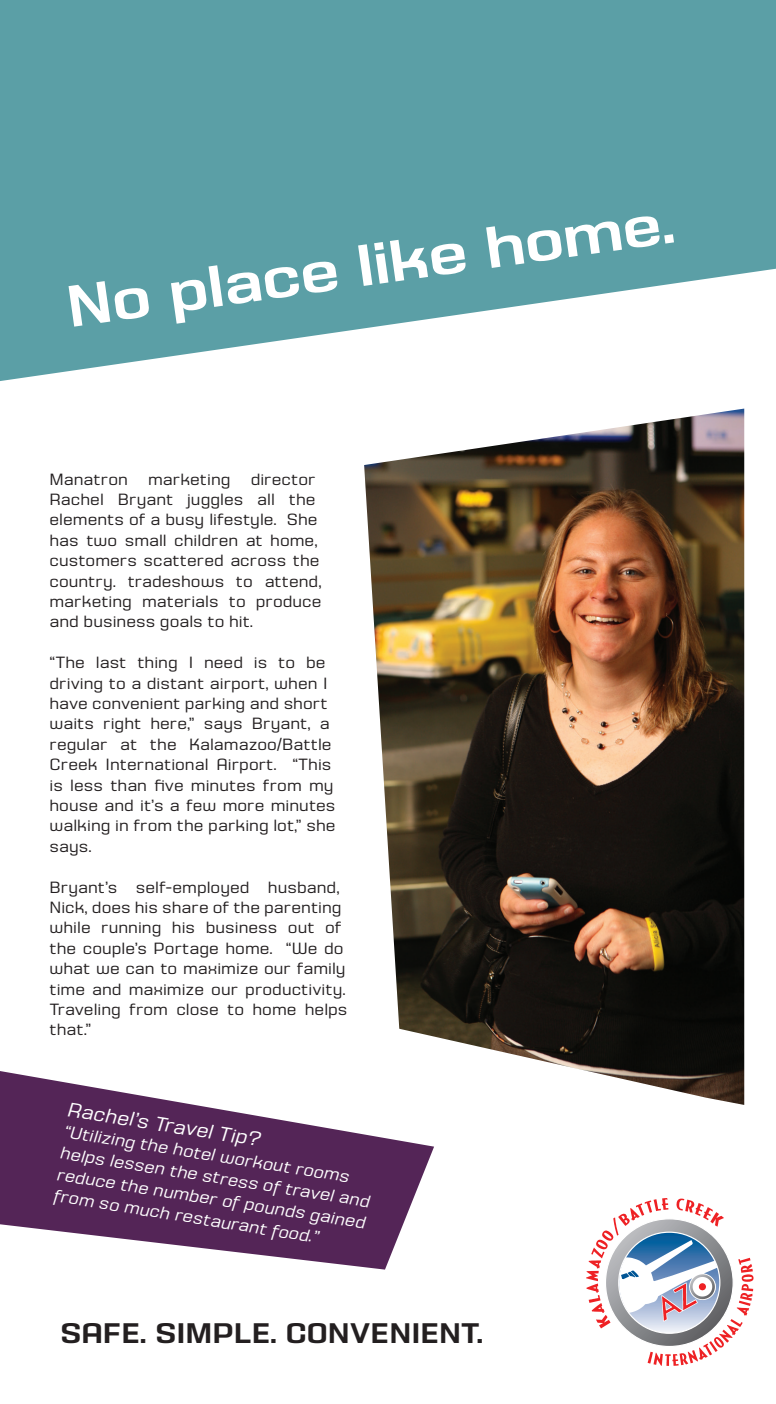
<style>
.page{position:relative;width:776px;height:1404px;background:#fff}
.page>*{position:absolute;margin:0;border:0;box-sizing:border-box;transform-origin:0 0}
.t1{font:700 61.2px "House Gothic HG23 Text";color:#fff}
.t2{font:700 29.6px "House Gothic HG23 Text";color:#231f20}
.t3{font:italic 21px "House Gothic HG23 Text";color:#fff}
.t4{font:italic 18px/21.6px "House Gothic HG23 Text";color:#fff}
.t5{font:300 17px/20.4px "House Gothic HG23 Text";color:#231f20}
</style>
<div class="page">
<svg style="left:0;top:0;width:776px;height:381px;background:#73adb3"></svg>
<svg style="left:586px;top:1198px;width:167px;height:168px"></svg>
<svg style="left:0;top:1071px;width:434px;height:199px;fill:#542557"></svg>
<img style="left:364px;top:409px;width:380px;height:696px">
<h1 class="t1" style="left:62px;top:272px;width:613px;rotate:-8deg">NO PLACE LIKE HOME.</h1>
<p class="t5" style="left:50px;top:469px;width:274px">Manatron marketing director<br>Rachel Bryant juggles all the elements of a busy lifestyle. She has two small children at home, customers scattered across the country. tradeshows to attend, marketing materials to produce and business goals to hit.</p>
<p class="t5" style="left:50px;top:652px;width:287px">“The last thing I need is to be driving to a distant airport, when I have convenient parking and short waits right here,” says Bryant, a regular at the Kalamazoo/Battle<br>Creek International Airport. “This is less than five minutes from my house and it’s a few more minutes walking in from the parking lot,” she says.</p>
<p class="t5" style="left:50px;top:877px;width:299px">Bryant’s self-employed husband,<br>Nick, does his share of the parenting while running his business out of the couple’s Portage home. “We do what we can to maximize our family time and maximize our productivity.<br>Traveling from close to home helps that.”</p>
<p class="t3" style="left:69px;top:1098px;width:197px;rotate:9deg">Rachel’s Travel Tip?</p>
<p class="t4" style="left:65px;top:1121px;width:315px;rotate:9deg">“Utilizing the hotel workout rooms helps lessen the stress of travel and reduce the number of pounds gained from so much restaurant food.”</p>
<h2 class="t2" style="left:60px;top:1317px;width:424px">SAFE. SIMPLE. CONVENIENT.</h2>
</div>
